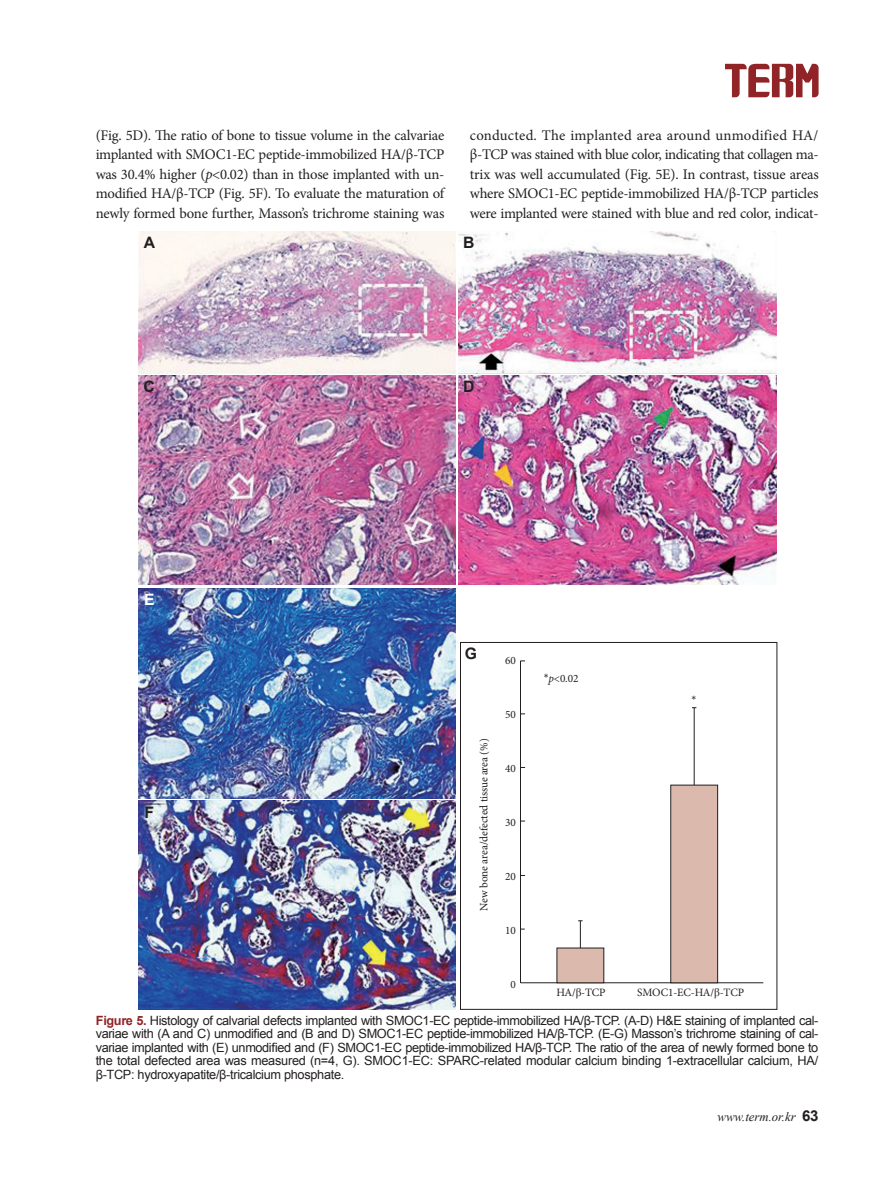
<style>
.page{position:relative;width:893px;height:1191px;background:#fff}
.page>*{position:absolute;margin:0;border:0;box-sizing:border-box;transform-origin:0 0}
.t1{font:700 15.75px "Arial";color:#231f20}
.t2{font:700 15.75px "Arial";color:#fff}
.t3{font:14.7px/19.5px "Minion Pro";letter-spacing:-.02em;color:#231f20;text-align:justify}
.t4{font:12.75px/13.5px "Arial";letter-spacing:-.025em;color:#231f20;text-align:justify}
.t5{font:italic 12.75px "Times New Roman";color:#231f20}
.t6{font:11.25px "Minion Pro";letter-spacing:-.01em;color:#231f20}
.t7{font:11.25px "Century Gothic";color:#231f20}
.s1{font-style:italic}
.s2{font-family:"Century Gothic"}
.s3{font-family:"Times New Roman"}
.s4{font-weight:700;color:#912427}
.s5{font-family:"Arial";font-weight:700;font-style:normal;font-size:15px}
</style>
<div class="page">
<svg style="left:725px;top:64px;width:94px;height:33px"></svg>
<div style="left:460px;top:642px;width:317px;height:367px;border:1px solid #231f20"></div>
<hr style="left:521px;top:982px;width:242px;height:1px;background:#231f20">
<hr style="left:520px;top:661px;width:1px;height:322px;background:#231f20">
<hr style="left:580px;top:920px;width:1px;height:30px;background:#231f20">
<hr style="left:694px;top:707px;width:1px;height:99px;background:#231f20">
<div style="left:557px;top:948px;width:47px;height:34px;background:#dbbaad"></div>
<div style="left:557px;top:948px;width:47px;height:35px;border:1px solid #231f20"></div>
<div style="left:671px;top:785px;width:47px;height:197px;background:#dbbaad"></div>
<div style="left:671px;top:785px;width:47px;height:198px;border:1px solid #231f20"></div>
<img style="left:138px;top:231px;width:317px;height:142px">
<img style="left:138px;top:375px;width:317px;height:209px">
<img style="left:138px;top:589px;width:317px;height:209px">
<img style="left:138px;top:800px;width:317px;height:209px">
<img style="left:458px;top:231px;width:318px;height:142px">
<img style="left:458px;top:375px;width:318px;height:209px">
<p class="t3" style="left:96px;top:125px;width:350px">(Fig. 5D). The ratio of bone to tissue volume in the calvariae implanted with SMOC1-EC peptide-immobilized HA/β-TCP was 30.4% higher (<span class="s1">p</span>&lt;0.02) than in those implanted with un&shy;modified HA/β-TCP (Fig. 5F). To evaluate the maturation of newly formed bone further, Masson’s trichrome staining was</p>
<p class="t3" style="left:470px;top:125px;width:350px">conducted. The implanted area around unmodified HA/ β-TCP was stained with blue color, indicating that collagen ma&shy;trix was well accumulated (Fig. 5E). In contrast, tissue areas where SMOC1-EC peptide-immobilized HA/β-TCP particles were implanted were stained with blue and red color, indicat-</p>
<p class="t1" style="left:144px;top:232px;width:13px">A</p>
<p class="t1" style="left:144px;top:376px;width:13px">C</p>
<p class="t2" style="left:144px;top:589px;width:12px">E</p>
<p class="t1" style="left:144px;top:802px;width:11px">F</p>
<p class="t1" style="left:463px;top:232px;width:13px">B</p>
<p class="t1" style="left:463px;top:376px;width:13px">D</p>
<p class="t1" style="left:465px;top:643px;width:14px">G</p>
<p class="t6" style="left:505px;top:652px;width:12px">60</p>
<p class="t6" style="left:476px;top:910px;width:174px;rotate:-90deg">New bone area/defected tissue area (%)</p>
<p class="t6" style="left:505px;top:706px;width:12px">50</p>
<p class="t6" style="left:505px;top:760px;width:12px">40</p>
<p class="t6" style="left:505px;top:814px;width:12px">30</p>
<p class="t6" style="left:505px;top:868px;width:12px">20</p>
<p class="t6" style="left:505px;top:922px;width:12px">10</p>
<p class="t6" style="left:510px;top:976px;width:7px">0</p>
<p class="t6" style="left:544px;top:671px;width:36px"><span class="s2">*</span><span class="s1">p</span>&lt;0.02</p>
<p class="t7" style="left:692px;top:692px;width:6px">*</p>
<p class="t6" style="left:556px;top:985px;width:51px">HA/<span class="s3">β</span>-TCP</p>
<p class="t6" style="left:637px;top:985px;width:108px">SMOC1-EC-HA/<span class="s3">β</span>-TCP</p>
<p class="t4" style="left:96px;top:1013px;width:724px"><span class="s4">Figure 5.</span> Histology of calvarial defects implanted with SMOC1-EC peptide-immobilized HA/β-TCP. (A-D) H&amp;E staining of implanted cal&shy;variae with (A and C) unmodified and (B and D) SMOC1-EC peptide-immobilized HA/β-TCP. (E-G) Masson’s trichrome staining of cal&shy;variae implanted with (E) unmodified and (F) SMOC1-EC peptide-immobilized HA/β-TCP. The ratio of the area of newly formed bone to the total defected area was measured (n=4, G). SMOC1-EC: SPARC-related modular calcium binding 1-extracellular calcium, HA/ β-TCP: hydroxyapatite/β-tricalcium phosphate.</p>
<p class="t5" style="left:718px;top:1107px;width:102px">www.term.or.kr <span class="s5">63</span></p>
</div>
